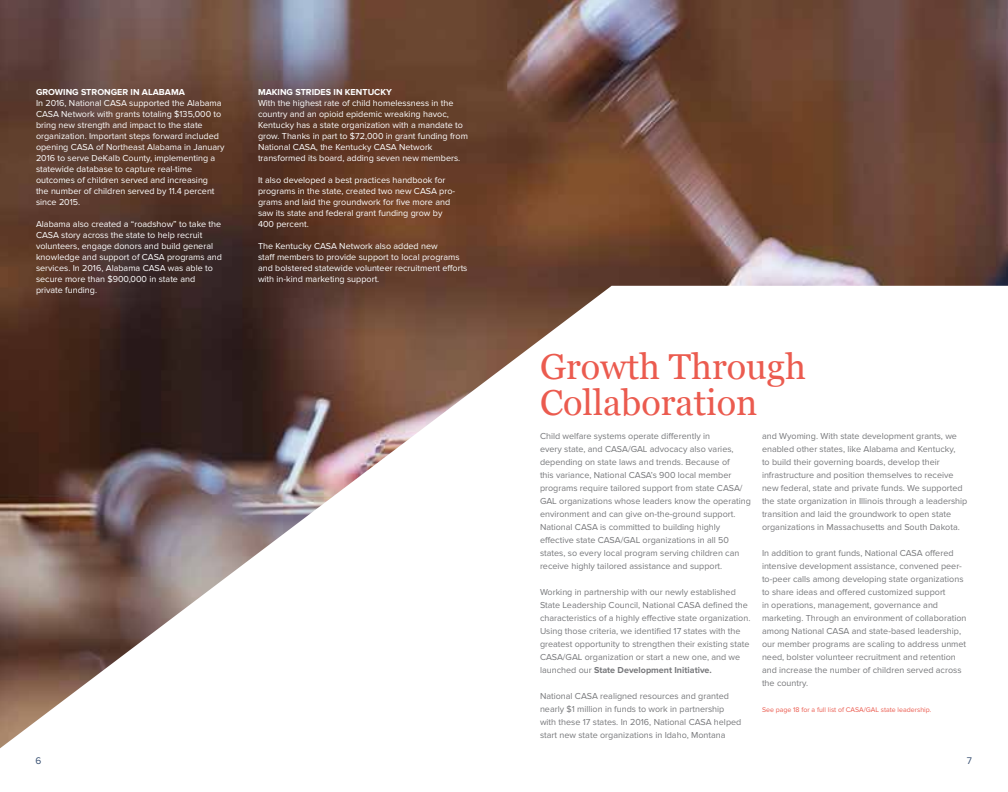
<style>
.page{position:relative;width:1008px;height:792px;background:#fff}
.page>*{position:absolute;margin:0;border:0;box-sizing:border-box;transform-origin:0 0}
.t1{font:36px/36px "Georgia";color:#eb5b4f}
.t2{font:10px "Proxima Nova";color:#395173}
.t3{font:9px/13px "Proxima Nova";color:#77787b}
.t4{font:9px/11px "Proxima Nova";color:#fff}
.t5{font:700 9px "Proxima Nova";color:#fff}
.t6{font:7px "Proxima Nova";color:#eb5b4f}
.s1{font-weight:700}
</style>
<div class="page">
<img style="left:0;top:0;width:1008px;height:286px">
<svg style="left:0;top:286px;width:611px;height:463px"></svg>
<p class="t5" style="left:36px;top:87px;width:150px">GROWING STRONGER IN ALABAMA</p>
<p class="t4" style="left:36px;top:98px;width:190px">In 2016, National CASA supported the Alabama CASA Network with grants totaling $135,000 to bring new strength and impact to the state organization. Important steps forward included opening CASA of Northeast Alabama in January 2016 to serve DeKalb County, implementing a statewide database to capture real-time outcomes of children served and increasing<br>the number of children served by 11.4 percent since 2015.</p>
<p class="t4" style="left:36px;top:219px;width:187px">Alabama also created a “roadshow” to take the CASA story across the state to help recruit volunteers, engage donors and build general knowledge and support of CASA programs and services. In 2016, Alabama CASA was able to secure more than $900,000 in state and private funding.</p>
<p class="t5" style="left:258px;top:87px;width:135px">MAKING STRIDES IN KENTUCKY</p>
<p class="t4" style="left:258px;top:98px;width:211px">With the highest rate of child homelessness in the country and an opioid epidemic wreaking havoc, Kentucky has a state organization with a mandate to grow. Thanks in part to $72,000 in grant funding from National CASA, the Kentucky CASA Network transformed its board, adding seven new members.</p>
<p class="t4" style="left:258px;top:175px;width:199px">It also developed a best practices handbook for programs in the state, created two new CASA pro&shy;grams and laid the groundwork for five more and saw its state and federal grant funding grow by 400 percent.</p>
<p class="t4" style="left:258px;top:241px;width:211px">The Kentucky CASA Network also added new<br>staff members to provide support to local programs and bolstered statewide volunteer recruitment efforts with in-kind marketing support.</p>
<h1 class="t1" style="left:540px;top:347px;width:268px">Growth Through<br>Collaboration</h1>
<p class="t3" style="left:762px;top:430px;width:207px">and Wyoming. With state development grants, we enabled other states, like Alabama and Kentucky,<br>to build their governing boards, develop their infrastructure and position themselves to receive new federal, state and private funds. We supported the state organization in Illinois through a leadership transition and laid the groundwork to open state organizations in Massachusetts and South Dakota.</p>
<p class="t3" style="left:762px;top:547px;width:206px">In addition to grant funds, National CASA offered intensive development assistance, convened peer&shy;to-peer calls among developing state organizations to share ideas and offered customized support<br>in operations, management, governance and marketing. Through an environment of collaboration among National CASA and state-based leadership, our member programs are scaling to address unmet need, bolster volunteer recruitment and retention and increase the number of children served across the country.</p>
<p class="t6" style="left:762px;top:706px;width:171px">See page 18 for a full list of CASA/GAL state leadership.</p>
<p class="t3" style="left:540px;top:429px;width:212px">Child welfare systems operate differently in<br>every state, and CASA/GAL advocacy also varies, depending on state laws and trends. Because of<br>this variance, National CASA’s 900 local member programs require tailored support from state CASA/ GAL organizations whose leaders know the operating environment and can give on-the-ground support.<br>National CASA is committed to building highly effective state CASA/GAL organizations in all 50 states, so every local program serving children can receive highly tailored assistance and support.</p>
<p class="t3" style="left:540px;top:585px;width:212px">Working in partnership with our newly established State Leadership Council, National CASA defined the characteristics of a highly effective state organization.<br>Using those criteria, we identified 17 states with the greatest opportunity to strengthen their existing state CASA/GAL organization or start a new one, and we launched our <span class="s1">State Development Initiative.</span></p>
<p class="t3" style="left:540px;top:689px;width:203px">National CASA realigned resources and granted nearly $1 million in funds to work in partnership with these 17 states. In 2016, National CASA helped start new state organizations in Idaho, Montana</p>
<p class="t2" style="left:36px;top:754px;width:7px">6</p>
<p class="t2" style="left:967px;top:755px;width:7px">7</p>
</div>
